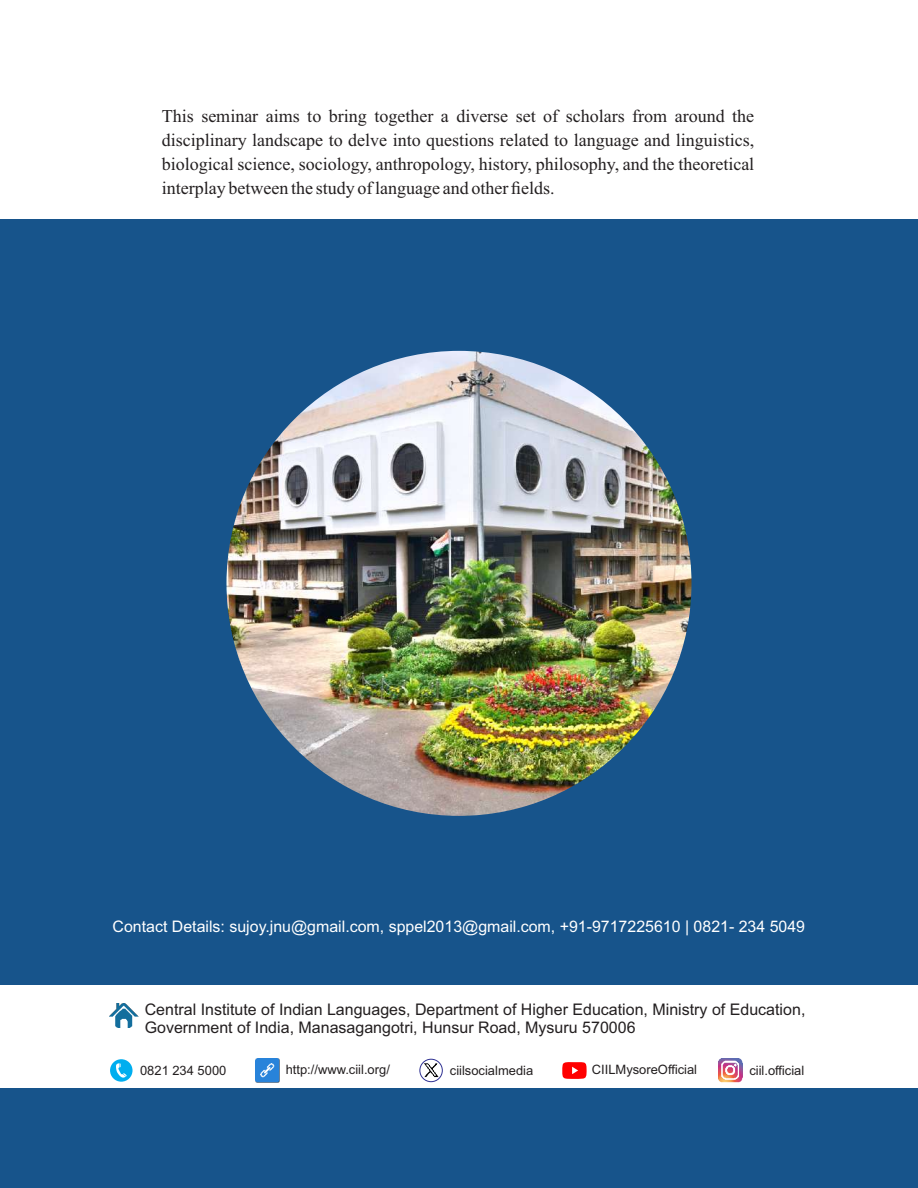
<style>
.page{position:relative;width:918px;height:1188px;background:#fff}
.page>*{position:absolute;margin:0;border:0;box-sizing:border-box;transform-origin:0 0}
.t1{font:18px/23.9px "Times New Roman";color:#231f20;text-align:justify}
.t2{font:16.05px/17.9px "Arial";color:#231f20}
.t3{font:15.9px "Arial";color:#fff}
.t4{font:12.9px "Arial";color:#231f20}
</style>
<div class="page">
<div style="left:0;top:219px;width:918px;height:969px;background:#17548b"></div>
<div style="left:0;top:985px;width:918px;height:102px;background:#fff"></div>
<img style="left:109px;top:1004px;width:29px;height:23px">
<div style="left:110px;top:1059px;width:23px;height:23px;background:#00aeef;border-radius:50%"></div>
<svg style="left:116px;top:1063px;width:11px;height:15px"></svg>
<img style="left:255px;top:1059px;width:24px;height:23px">
<svg style="left:419px;top:1059px;width:24px;height:23px"></svg>
<img style="left:423px;top:1062px;width:16px;height:17px">
<svg style="left:562px;top:1062px;width:25px;height:17px"></svg>
<img style="left:719px;top:1058px;width:24px;height:25px">
<img style="left:226px;top:351px;width:466px;height:465px;border-radius:50%">
<p class="t1" style="left:162px;top:106px;width:594px">This seminar aims to bring together a diverse set of scholars from around the disciplinary landscape to delve into questions related to language and linguistics, biological science, sociology, anthropology, history, philosophy, and the theoretical interplay between the study of language and other fields.</p>
<p class="t3" style="left:113px;top:920px;width:694px">Contact Details: sujoy.jnu@gmail.com, sppel2013@gmail.com, +91-9717225610 | 0821- 234 5049</p>
<p class="t2" style="left:145px;top:1002px;width:662px">Central Institute of Indian Languages, Department of Higher Education, Ministry of Education,<br>Government of India, Manasagangotri, Hunsur Road, Mysuru 570006</p>
<p class="t4" style="left:140px;top:1066px;width:88px">0821 234 5000</p>
<p class="t4" style="left:286px;top:1064px;width:106px">http://www.ciil.org/</p>
<p class="t4" style="left:450px;top:1066px;width:85px">ciilsocialmedia</p>
<p class="t4" style="left:592px;top:1064px;width:107px">CIILMysoreOfficial</p>
<p class="t4" style="left:749px;top:1066px;width:57px">ciil.official</p>
</div>
